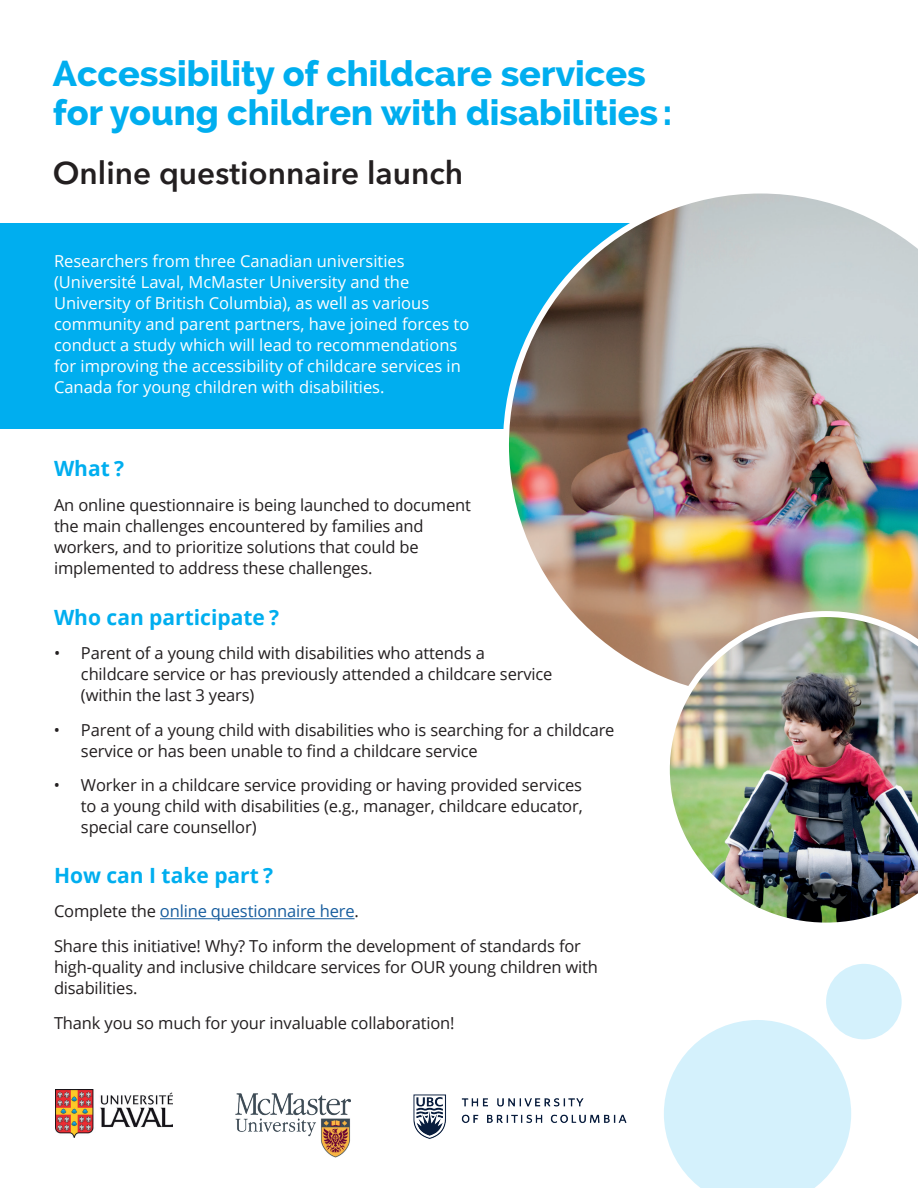
<style>
.page{position:relative;width:918px;height:1188px;background:#fff}
.page>*{position:absolute;margin:0;border:0;box-sizing:border-box;transform-origin:0 0}
.t1{font:800 36px/39px "Raleway";color:#00aeef}
.t2{font:600 31.5px "Avenir Next";color:#231f20}
.t3{font:700 21px "Open Sans";color:#00aeef}
.t4{font:16.5px/21px "Open Sans";letter-spacing:-.01em;color:#231f20}
.t5{font:16.5px/21px "Open Sans";color:#fff}
.s1{color:#175d9e}
</style>
<div class="page">
<svg style="left:664px;top:1020px;width:187px;height:168px"></svg>
<div style="left:826px;top:964px;width:76px;height:75px;background:#d4f1fc;border-radius:50%"></div>
<div style="left:0;top:223px;width:760px;height:206px;background:#00aeef"></div>
<img style="left:503px;top:193px;width:415px;height:485px">
<hr style="left:160px;top:918px;width:195px;height:1px;background:#175d9e">
<img style="left:664px;top:611px;width:254px;height:312px">
<img style="left:56px;top:1089px;width:116px;height:49px">
<img style="left:235px;top:1094px;width:116px;height:64px">
<img style="left:414px;top:1094px;width:213px;height:45px">
<h1 class="t1" style="left:53px;top:54px;width:621px">Accessibility of childcare services for young children with disabilities:</h1>
<h2 class="t2" style="left:53px;top:146px;width:412px">Online questionnaire launch</h2>
<p class="t5" style="left:54px;top:250px;width:417px">Researchers from three Canadian universities (Université Laval, McMaster University and the University of British Columbia), as well as various community and parent partners, have joined forces to conduct a study which will lead to recommendations for improving the accessibility of childcare services in Canada for young children with disabilities.</p>
<p class="t3" style="left:54px;top:454px;width:72px">What ?</p>
<p class="t4" style="left:54px;top:494px;width:418px">An online questionnaire is being launched to document the main challenges encountered by families and workers, and to prioritize solutions that could be implemented to address these challenges.</p>
<p class="t3" style="left:54px;top:602px;width:227px">Who can participate ?</p>
<p class="t4" style="left:81px;top:642px;width:473px;text-indent:-27px">• Parent of a young child with disabilities who attends a childcare service or has previously attended a childcare service (within the last 3 years)</p>
<p class="t4" style="left:81px;top:719px;width:535px;text-indent:-27px">• Parent of a young child with disabilities who is searching for a childcare service or has been unable to find a childcare service</p>
<p class="t4" style="left:81px;top:774px;width:503px;text-align:justify;text-indent:-27px">• Worker in a childcare service providing or having provided services to a young child with disabilities (e.g., manager, childcare educator, special care counsellor)</p>
<p class="t3" style="left:54px;top:861px;width:221px">How can I take part ?</p>
<p class="t4" style="left:54px;top:894px;width:529px;line-height:34.5px">Complete the <span class="s1">online questionnaire here</span>.<br>Share this initiative! Why? To inform the development of standards for</p>
<p class="t4" style="left:54px;top:956px;width:546px">high-quality and inclusive childcare services for OUR young children with disabilities.</p>
<p class="t4" style="left:54px;top:1012px;width:402px">Thank you so much for your invaluable collaboration!</p>
</div>
